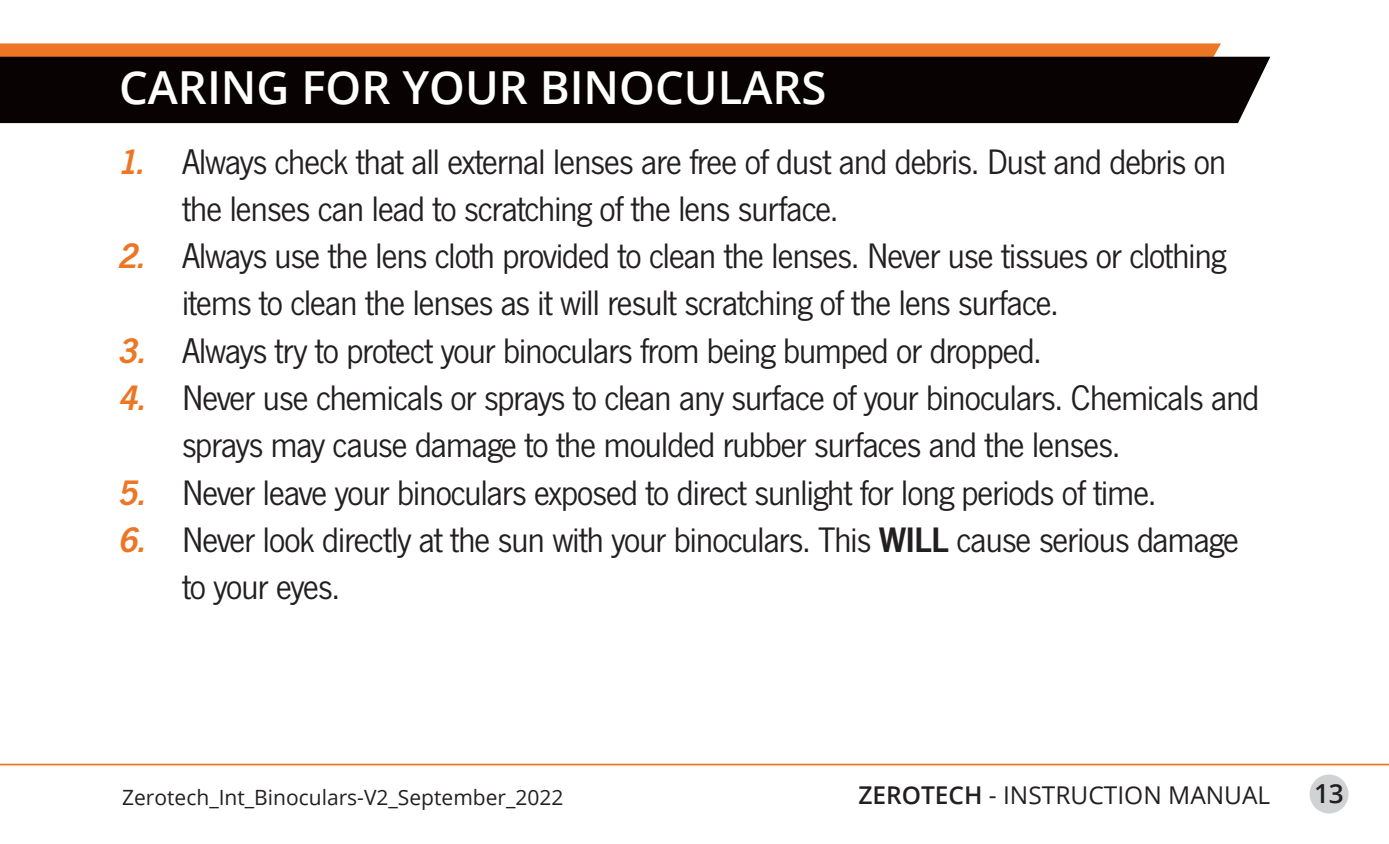
<style>
.page{position:relative;width:1389px;height:844px;background:#fff}
.page>*{position:absolute;margin:0;border:0;box-sizing:border-box;transform-origin:0 0}
.MAIN_HEADER{font:600 45.5px "Open Sans";color:#fff}
.t1{font:36.75px/47.2px "News Got";letter-spacing:-.025em;color:#231f20}
.t2{font:600 26.25px "Open Sans";color:#231f20}
.t3{font:24.5px "Open Sans";color:#231f20}
.t4{font:21px "Open Sans";color:#231f20}
.s1{font-family:"News Got Dem Ita";color:#ed7625}
.s2{font-family:"News Got Dem"}
.s3{font-weight:600}
</style>
<div class="page">
<hr style="left:0;top:763px;width:1389px;height:2px;background:#ed7625">
<div style="left:1310px;top:774px;width:39px;height:39px;background:#d1d2d4;border-radius:50%"></div>
<svg style="left:0;top:43px;width:1221px;height:14px;background:#e8782b"></svg>
<div style="left:0;top:57px;width:1270px;height:66px;background:#080302"></div>
<p class="MAIN_HEADER" style="left:119px;top:56px;width:709px">CARING FOR YOUR BINOCULARS</p>
<p class="t1" style="left:182px;top:138px;width:1046px;text-indent:-63px"><span class="s1">1.</span> Always check that all external lenses are free of dust and debris. Dust and debris on the lenses can lead to scratching of the lens surface.</p>
<p class="t1" style="left:182px;top:233px;width:1046px;text-indent:-63px"><span class="s1">2.</span> Always use the lens cloth provided to clean the lenses. Never use tissues or clothing items to clean the lenses as it will result scratching of the lens surface.</p>
<p class="t1" style="left:119px;top:327px;width:925px"><span class="s1">3.</span> Always try to protect your binoculars from being bumped or dropped.</p>
<p class="t1" style="left:182px;top:374px;width:1079px;text-indent:-63px"><span class="s1">4.</span> Never use chemicals or sprays to clean any surface of your binoculars. Chemicals and sprays may cause damage to the moulded rubber surfaces and the lenses.</p>
<p class="t1" style="left:119px;top:469px;width:1039px"><span class="s1">5.</span> Never leave your binoculars exposed to direct sunlight for long periods of time.</p>
<p class="t1" style="left:182px;top:516px;width:1058px;text-indent:-63px"><span class="s1">6.</span> Never look directly at the sun with your binoculars. This <span class="s2">WILL</span> cause serious damage to your eyes.</p>
<p class="t4" style="left:122px;top:782px;width:443px">Zerotech_Int_Binoculars-V2_September_2022</p>
<p class="t3" style="left:858px;top:778px;width:414px"><span class="s3">ZEROTECH</span> - INSTRUCTION MANUAL</p>
<p class="t2" style="left:1314px;top:775px;width:31px">13</p>
</div>
